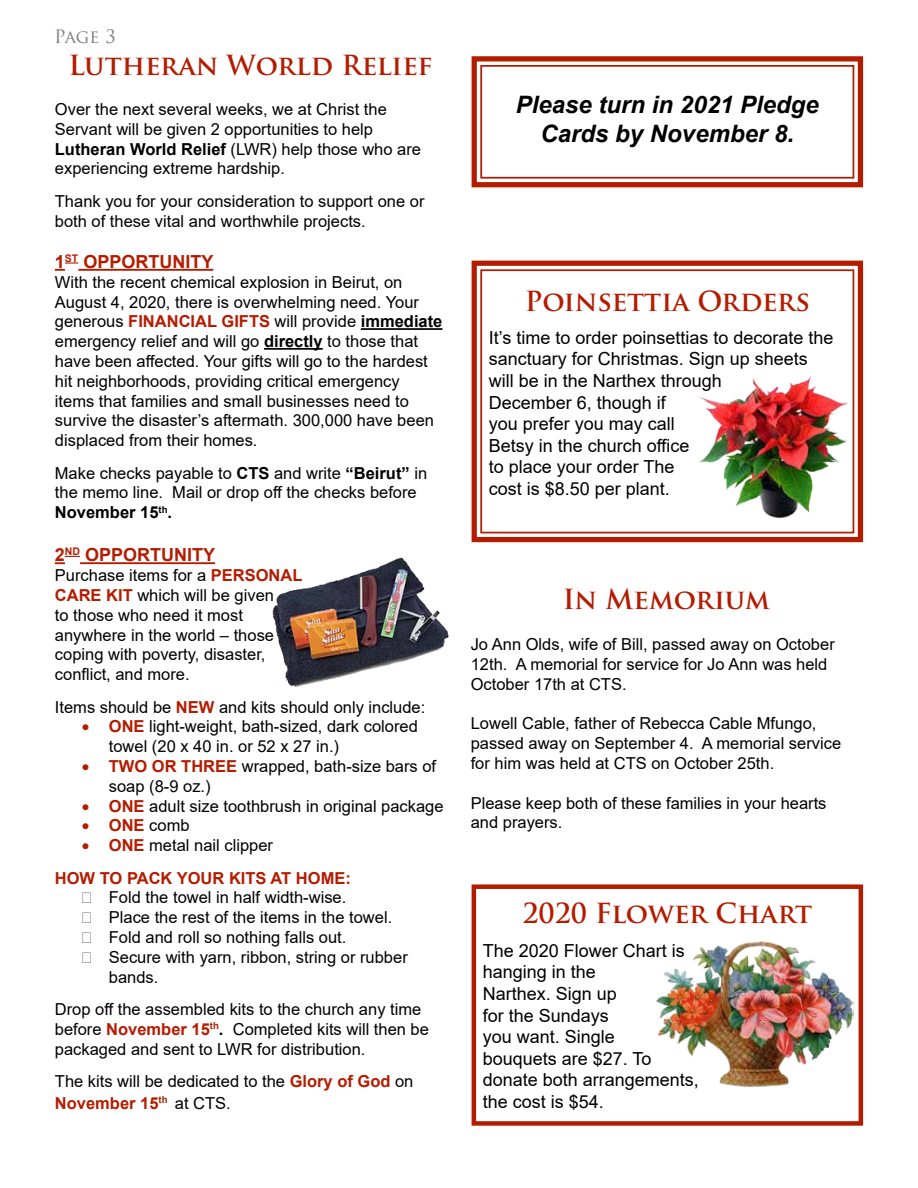
<style>
.page{position:relative;width:918px;height:1188px;background:#fff}
.page>*{position:absolute;margin:0;border:0;box-sizing:border-box;transform-origin:0 0}
.t1{font:700 27px "Trajan Pro";color:#b41c00}
.t2{font:italic 700 24px/28.8px "Arial";color:#000;text-align:center}
.t3{font:18px/21.6px "Arial";color:#000}
.t4{font:700 18px "Arial";color:#b41c00}
.t5{font:18px "Trajan Pro";color:#7a7a7a}
.t6{font:16.5px/19.8px "Arial";color:#000}
.t7{font:700 16.5px/32.4px "Arial";color:#b41c00}
.s1{font-weight:700}
.s2{font-weight:700;color:#b41c00}
.s3{color:#b41c00}
.s4{font-weight:400;color:#000}
</style>
<div class="page">
<svg style="left:55px;top:262px;width:23px;height:9px"></svg>
<hr style="left:78px;top:269px;width:135px;height:2px;background:#b41c00">
<hr style="left:361px;top:328px;width:81px;height:2px;background:#000">
<hr style="left:264px;top:348px;width:59px;height:2px;background:#000">
<svg style="left:55px;top:556px;width:25px;height:8px"></svg>
<hr style="left:80px;top:562px;width:135px;height:2px;background:#b41c00">
<img style="left:272px;top:557px;width:177px;height:130px">
<svg style="left:471px;top:56px;width:393px;height:132px"></svg>
<div style="left:480px;top:65px;width:374px;height:114px;border:2px solid #b41c00"></div>
<svg style="left:471px;top:260px;width:393px;height:283px"></svg>
<div style="left:480px;top:269px;width:374px;height:264px;border:2px solid #b41c00"></div>
<img style="left:694px;top:373px;width:157px;height:148px">
<div style="left:472px;top:884px;width:391px;height:242px;border:4px solid #b41c00"></div>
<img style="left:656px;top:941px;width:197px;height:147px">
<p class="t5" style="left:54px;top:25px;width:63px">Page 3</p>
<h1 class="t1" style="left:68px;top:49px;width:366px">Lutheran World Relief</h1>
<p class="t6" style="left:55px;top:99px;width:368px">Over the next several weeks, we at Christ the Servant will be given 2 opportunities to help <span class="s1">Lutheran World Relief</span> (LWR) help those who are experiencing extreme hardship.</p>
<p class="t6" style="left:55px;top:191px;width:371px">Thank you for your consideration to support one or both of these vital and worthwhile projects.</p>
<p class="t4" style="left:55px;top:249px;width:160px">1<sup>ST</sup> OPPORTUNITY</p>
<p class="t6" style="left:55px;top:272px;width:389px">With the recent chemical explosion in Beirut, on August 4, 2020, there is overwhelming need. Your generous <span class="s2">FINANCIAL GIFTS</span> will provide <span class="s1">immediate </span>emergency relief and will go <span class="s1">directly</span> to those that have been affected. Your gifts will go to the hardest hit neighborhoods, providing critical emergency items that families and small businesses need to survive the disaster’s aftermath. 300,000 have been displaced from their homes.</p>
<p class="t6" style="left:55px;top:463px;width:374px">Make checks payable to <span class="s1">CTS</span> and write <span class="s1">“Beirut”</span> in the memo line. Mail or drop off the checks before<br><span class="s1">November 15</span><sup>th</sup><span class="s1">.</span></p>
<p class="t4" style="left:55px;top:542px;width:162px">2<sup>ND</sup> OPPORTUNITY</p>
<p class="t6" style="left:55px;top:565px;width:249px">Purchase items for a <span class="s2">PERSONAL<br>CARE KIT</span> which will be given<br>to those who need it most anywhere in the world – those coping with poverty, disaster, conflict, and more.</p>
<p class="t6" style="left:55px;top:697px;width:372px">Items should be <span class="s2">NEW</span> and kits should only include:</p>
<p class="t6" style="left:109px;top:717px;width:311px;text-indent:-27px"><span class="s3">•</span> <span class="s2">ONE</span> light-weight, bath-sized, dark colored towel (20 x 40 in. or 52 x 27 in.)</p>
<p class="t6" style="left:109px;top:756px;width:329px;text-indent:-27px"><span class="s3">•</span> <span class="s2">TWO OR THREE</span> wrapped, bath-size bars of soap (8-9 oz.)</p>
<p class="t6" style="left:82px;top:796px;width:363px"><span class="s3">•</span> <span class="s2">ONE</span> adult size toothbrush in original package</p>
<p class="t6" style="left:82px;top:816px;width:109px"><span class="s3">•</span> <span class="s2">ONE</span> comb</p>
<p class="t7" style="left:55px;top:829px;width:298px;text-indent:27px">• ONE <span class="s4">metal nail clipper<br></span>HOW TO PACK YOUR KITS AT HOME:</p>
<p class="t6" style="left:82px;top:888px;width:266px">✓ Fold the towel in half width-wise.</p>
<p class="t6" style="left:82px;top:907px;width:312px">✓ Place the rest of the items in the towel.</p>
<p class="t6" style="left:82px;top:927px;width:266px">✓ Fold and roll so nothing falls out.</p>
<p class="t6" style="left:109px;top:947px;width:300px;text-indent:-27px">✓ Secure with yarn, ribbon, string or rubber bands.</p>
<p class="t6" style="left:55px;top:999px;width:376px">Drop off the assembled kits to the church any time before <span class="s2">November 15</span><sup>th</sup><span class="s1">.</span> Completed kits will then be packaged and sent to LWR for distribution.</p>
<p class="t6" style="left:55px;top:1070px;width:360px;line-height:21.6px">The kits will be dedicated to the <span class="s2">Glory of God</span> on<br><span class="s2">November 15</span><sup>th</sup> at CTS.</p>
<h2 class="t2" style="left:516px;top:91px;width:304px">Please turn in 2021 Pledge<br>Cards by November 8.</h2>
<h1 class="t1" style="left:525px;top:285px;width:287px">Poinsettia Orders</h1>
<p class="t3" style="left:489px;top:327px;width:346px">It’s time to order poinsettias to decorate the sanctuary for Christmas. Sign up sheets will be in the Narthex through<br>December 6, though if<br>you prefer you may call<br>Betsy in the church office<br>to place your order The<br>cost is $8.50 per plant.</p>
<h1 class="t1" style="left:563px;top:582px;width:209px">In Memorium</h1>
<p class="t6" style="left:471px;top:634px;width:366px">Jo Ann Olds, wife of Bill, passed away on October<br>12th. A memorial for service for Jo Ann was held<br>October 17th at CTS.</p>
<p class="t6" style="left:471px;top:714px;width:372px">Lowell Cable, father of Rebecca Cable Mfungo, passed away on September 4. A memorial service for him was held at CTS on October 25th.</p>
<p class="t6" style="left:471px;top:793px;width:357px">Please keep both of these families in your hearts and prayers.</p>
<h1 class="t1" style="left:522px;top:896px;width:291px">2020 Flower Chart</h1>
<p class="t3" style="left:483px;top:939px;width:218px">The 2020 Flower Chart is hanging in the<br>Narthex. Sign up<br>for the Sundays<br>you want. Single<br>bouquets are $27. To donate both arrangements, the cost is $54.</p>
</div>
